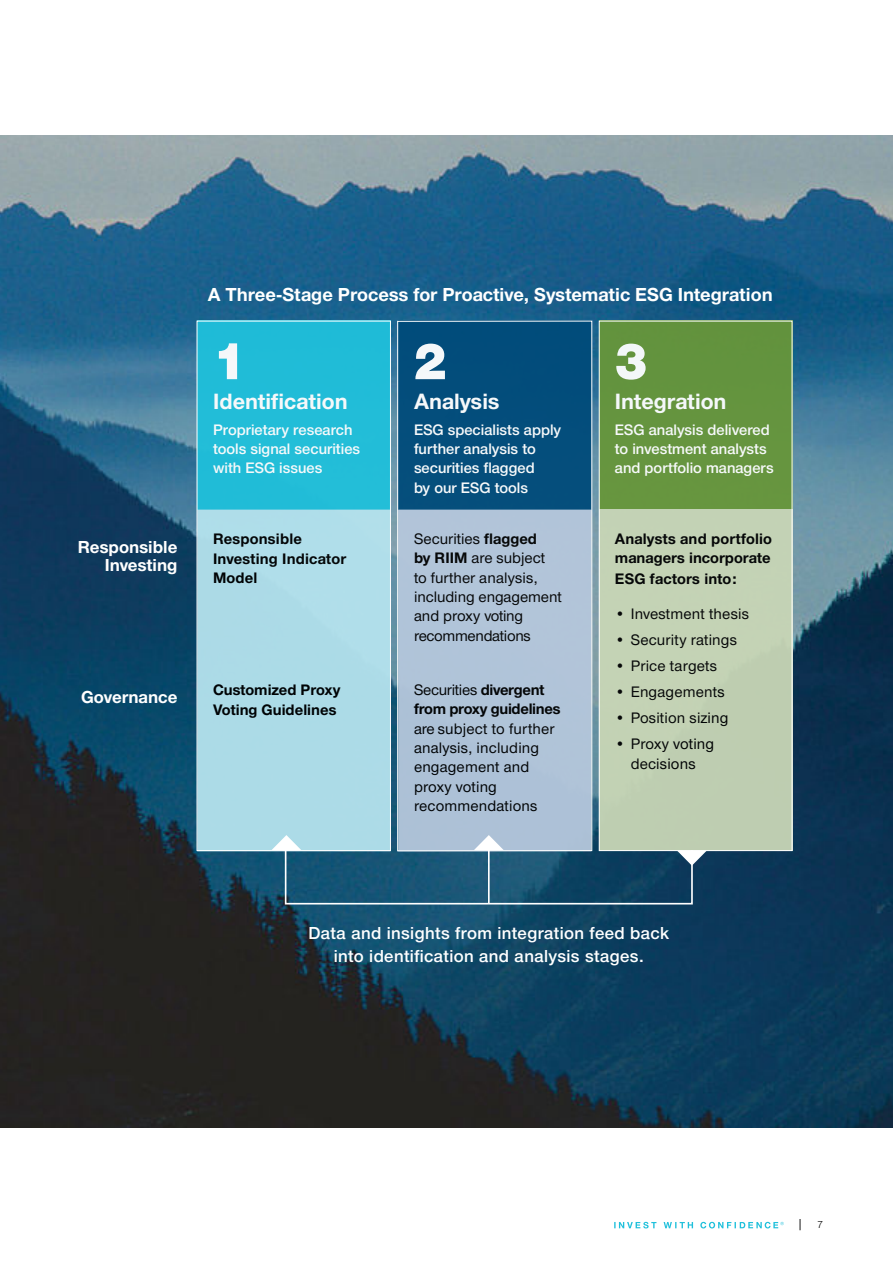
<style>
.page{position:relative;width:893px;height:1263px;background:#fff}
.page>*{position:absolute;margin:0;border:0;box-sizing:border-box;transform-origin:0 0}
.t1{font:900 52.5px "Nimbus Sans Novus";color:#fff}
.t2{font:700 22.95px "Nimbus Sans Novus";color:#fff}
.t3{font:700 19.5px "Nimbus Sans Novus";color:#fff}
.t4{font:600 18px/23.1px "Nimbus Sans Novus";letter-spacing:.02em;color:#fff;text-align:center}
.t5{font:700 18px/18px "Nimbus Sans Novus";color:#fff;text-align:right}
.t6{font:500 15.75px/19.4px "Nimbus Sans Novus";letter-spacing:.01em;color:#000}
.t7{font:600 15.75px/19.2px "Nimbus Sans Novus";color:#fff}
.t8{font:700 15.75px/19.8px "Nimbus Sans Novus";color:#000}
.t9{font:700 15.75px/19.5px "Nimbus Sans Novus";letter-spacing:-.02em;color:#000}
.t10{font:13.5px "Nimbus Sans Novus";color:#000}
.s1{font-weight:700}
.s2{font-weight:500}
.s3{font-size:10.5px}
</style>
<div class="page">
<img style="left:1px;top:135px;width:892px;height:993px">
<div style="left:197px;top:320px;width:193px;height:190px;background:#1fc0db"></div>
<div style="left:398px;top:320px;width:193px;height:190px;background:#004b7a"></div>
<div style="left:599px;top:320px;width:193px;height:190px;background:#67963a"></div>
<div style="left:199px;top:510px;width:190px;height:339px;background:#acdbe7"></div>
<div style="left:399px;top:510px;width:191px;height:325px;background:#b0c4d9"></div>
<div style="left:599px;top:510px;width:193px;height:341px;background:#c8d6b6"></div>
<svg style="left:614px;top:1222px;width:170px;height:6px"></svg>
<div style="left:197px;top:321px;width:194px;height:530px;border:1px solid #fff"></div>
<div style="left:397px;top:321px;width:195px;height:530px;border:1px solid #fff"></div>
<div style="left:599px;top:321px;width:193px;height:530px;border:1px solid #fff"></div>
<svg style="left:271px;top:835px;width:436px;height:70px;background:#42718a"></svg>
<p class="t5" style="left:78px;top:539px;width:101px">Responsible<br>Investing</p>
<p class="t5" style="left:81px;top:690px;width:98px">Governance</p>
<p class="t3" style="left:208px;top:287px;width:566px">A Three-Stage Process for Proactive, Systematic ESG Integration</p>
<h1 class="t1" style="left:213px;top:330px;width:34px">1</h1>
<h2 class="t2" style="left:213px;top:393px;width:136px">Identification</h2>
<p class="t7" style="left:213px;top:421px;width:149px">Proprietary research tools signal securities with ESG issues</p>
<h1 class="t1" style="left:414px;top:330px;width:34px">2</h1>
<h2 class="t2" style="left:414px;top:393px;width:87px">Analysis</h2>
<p class="t7" style="left:414px;top:421px;width:149px">ESG specialists apply further analysis to securities flagged<br>by our ESG tools</p>
<h1 class="t1" style="left:615px;top:330px;width:34px">3</h1>
<h2 class="t2" style="left:615px;top:393px;width:113px">Integration</h2>
<p class="t7" style="left:615px;top:421px;width:160px">ESG analysis delivered to investment analysts and portfolio managers</p>
<p class="t8" style="left:213px;top:530px;width:135px">Responsible<br>Investing Indicator<br>Model</p>
<p class="t6" style="left:414px;top:530px;width:149px">Securities <span class="s1">flagged<br>by RIIM</span> are subject to further analysis, including engagement and proxy voting recommendations</p>
<p class="t8" style="left:615px;top:530px;width:159px">Analysts and portfolio managers incorporate</p>
<p class="t8" style="left:615px;top:570px;width:123px">ESG factors into:</p>
<p class="t6" style="left:615px;top:606px;width:136px">• Investment thesis</p>
<p class="t6" style="left:615px;top:632px;width:124px">• Security ratings</p>
<p class="t6" style="left:615px;top:658px;width:104px">• Price targets</p>
<p class="t6" style="left:615px;top:684px;width:111px">• Engagements</p>
<p class="t6" style="left:615px;top:710px;width:115px">• Position sizing</p>
<p class="t6" style="left:615px;top:736px;width:101px;text-align:center">• Proxy voting decisions</p>
<p class="t8" style="left:213px;top:681px;width:129px">Customized Proxy<br>Voting Guidelines</p>
<p class="t9" style="left:414px;top:681px;width:148px"><span class="s2">Securities</span> divergent from proxy guidelines</p>
<p class="t6" style="left:414px;top:720px;width:142px">are subject to further analysis, including engagement and proxy voting recommendations</p>
<p class="t4" style="left:308px;top:923px;width:362px">Data and insights from integration feed back into identification and analysis stages.</p>
<p class="t10" style="left:797px;top:1219px;width:28px">| <span class="s3">7</span></p>
</div>
